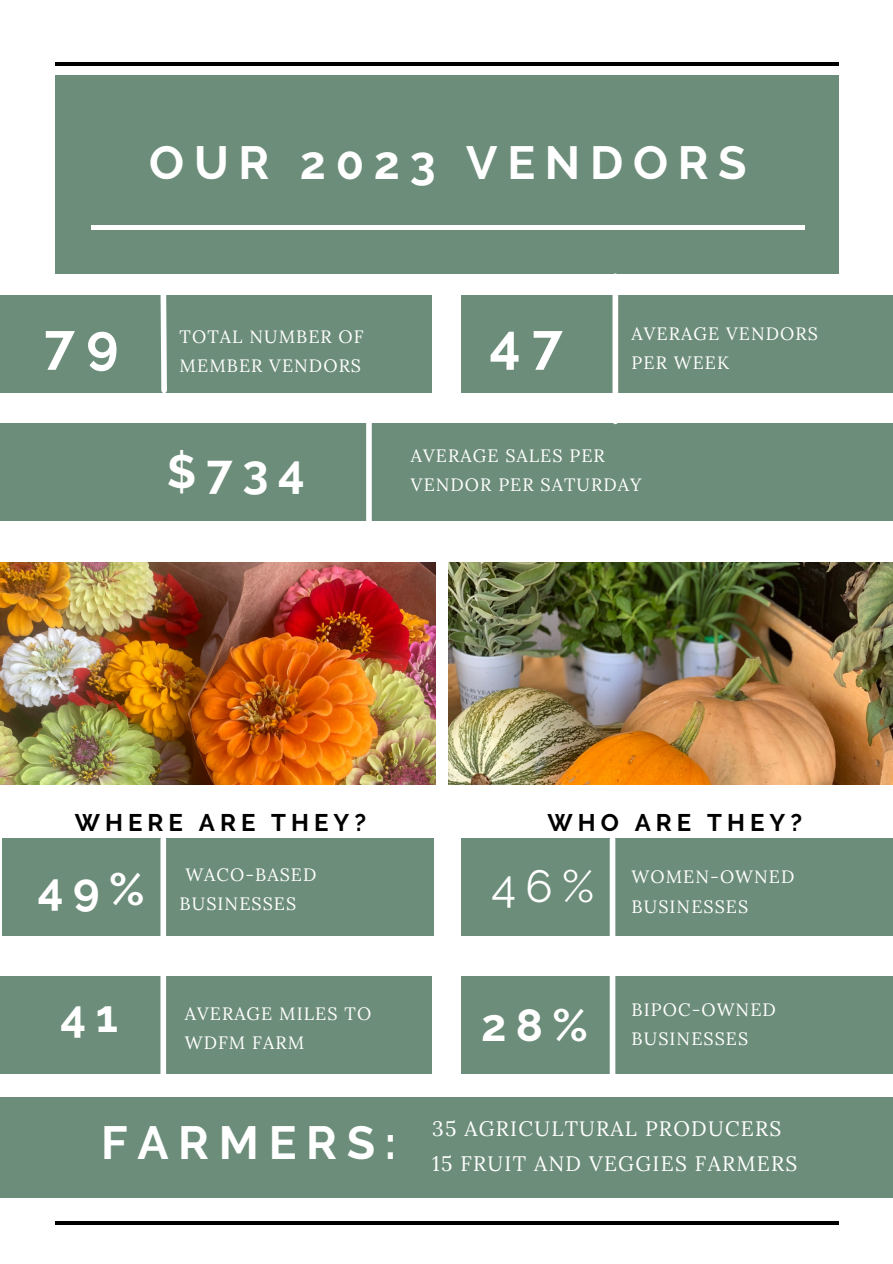
<style>
.page{position:relative;width:893px;height:1264px;background:#fff}
.page>*{position:absolute;margin:0;border:0;box-sizing:border-box;transform-origin:0 0}
.t1{font:700 54.6px "Raleway";color:#fff}
.t2{font:700 46.65px "Raleway";color:#fff}
.t3{font:700 46.35px "Raleway";letter-spacing:.21em;color:#fff}
.t4{font:700 45px "Raleway";color:#fff}
.t5{font:45px "Raleway";color:#fff}
.t6{font:700 24px "Raleway";letter-spacing:.21em;color:#000}
.t7{font:20.85px/34.8px "Lora";letter-spacing:.06em;color:#fff}
.t8{font:17.85px/29.2px "Lora";letter-spacing:.06em;color:#fff}
</style>
<div class="page">
<hr style="left:55px;top:62px;width:783px;height:4px;background:#000">
<div style="left:55px;top:76px;width:783px;height:198px;background:#6c8d79"></div>
<hr style="left:91px;top:226px;width:713px;height:3px;background:#fff">
<hr style="left:55px;top:1221px;width:783px;height:3px;background:#000">
<img style="left:0;top:562px;width:435px;height:222px">
<img style="left:448px;top:562px;width:444px;height:222px">
<div style="left:2px;top:838px;width:431px;height:98px;background:#6c8d79"></div>
<div style="left:461px;top:838px;width:431px;height:98px;background:#6c8d79"></div>
<div style="left:0;top:975px;width:432px;height:98px;background:#6c8d79"></div>
<div style="left:461px;top:975px;width:431px;height:98px;background:#6c8d79"></div>
<div style="left:160px;top:839px;width:6px;height:273px;background:#fff"></div>
<div style="left:609px;top:839px;width:6px;height:273px;background:#fff"></div>
<div style="left:0;top:1097px;width:892px;height:100px;background:#6c8d79"></div>
<div style="left:0;top:423px;width:892px;height:97px;background:#6c8d79"></div>
<div style="left:461px;top:295px;width:431px;height:98px;background:#6c8d79"></div>
<div style="left:0;top:295px;width:432px;height:98px;background:#6c8d79"></div>
<svg style="left:160px;top:295px;width:7px;height:98px"></svg>
<div style="left:612px;top:276px;width:6px;height:145px;background:#fff"></div>
<div style="left:366px;top:421px;width:6px;height:114px;background:#fff"></div>
<p class="t3" style="left:149px;top:135px;width:599px">OUR 2023 VENDORS</p>
<p class="t1" style="left:44px;top:311px;width:76px">79</p>
<p class="t8" style="left:180px;top:321px;width:185px">TOTAL NUMBER OF<br>MEMBER VENDORS</p>
<p class="t1" style="left:489px;top:311px;width:75px">47</p>
<p class="t8" style="left:631px;top:318px;width:188px">AVERAGE VENDORS</p>
<p class="t8" style="left:631px;top:348px;width:99px">PER WEEK</p>
<p class="t2" style="left:167px;top:444px;width:139px">$734</p>
<h1 class="t8" style="left:411px;top:440px;width:232px">AVERAGE SALES PER<br>VENDOR PER SATURDAY</h1>
<h1 class="t6" style="left:75px;top:808px;width:293px">WHERE ARE THEY?</h1>
<p class="t4" style="left:38px;top:862px;width:108px">49%</p>
<h3 class="t8" style="left:180px;top:860px;width:138px;text-indent:6px">WACO-BASED<br>BUSINESSES</h3>
<h3 class="t4" style="left:61px;top:989px;width:59px">41</h3>
<h1 class="t8" style="left:185px;top:998px;width:188px">AVERAGE MILES TO<br>WDFM FARM</h1>
<p class="t6" style="left:547px;top:808px;width:256px">WHO ARE THEY?</p>
<p class="t5" style="left:491px;top:859px;width:104px">46%</p>
<h2 class="t4" style="left:481px;top:999px;width:108px">28%</h2>
<p class="t8" style="left:631px;top:862px;width:164px">WOMEN-OWNED<br>BUSINESSES</p>
<p class="t8" style="left:631px;top:994px;width:146px">BIPOC-OWNED<br>BUSINESSES</p>
<p class="t3" style="left:101px;top:1114px;width:297px">FARMERS:</p>
<h1 class="t7" style="left:432px;top:1110px;width:366px">35 AGRICULTURAL PRODUCERS<br>15 FRUIT AND VEGGIES FARMERS</h1>
</div>
